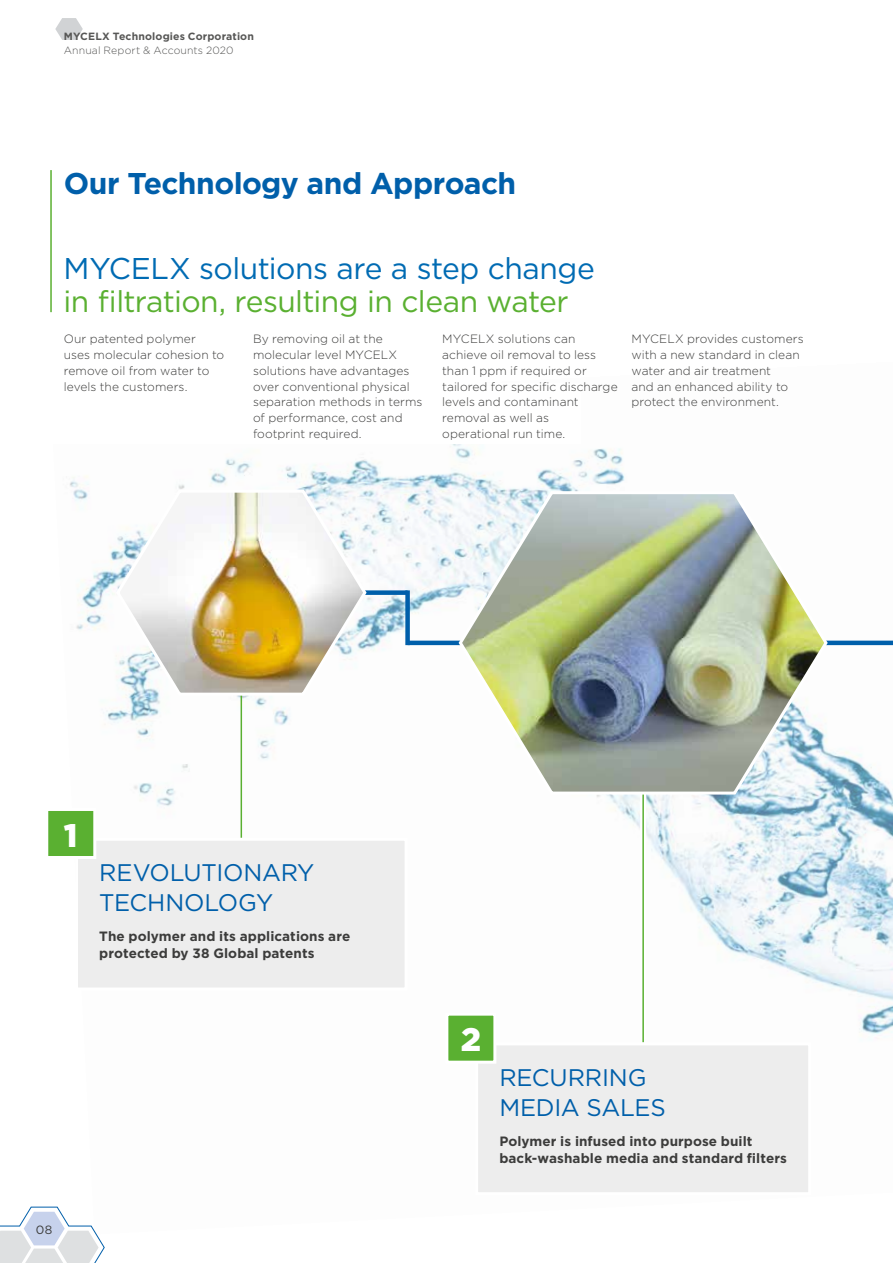
<style>
.page{position:relative;width:893px;height:1263px;background:#fff}
.page>*{position:absolute;margin:0;border:0;box-sizing:border-box;transform-origin:0 0}
.t1{font:900 32.55px "Gotham";color:#fff}
.t2{font:30px "Gotham";letter-spacing:-.02em;color:#5ab031}
.t3{font:30px "Gotham";letter-spacing:-.015em;color:#006bb3}
.t4{font:700 30px "Gotham";letter-spacing:-.02em;color:#005faa}
.t5{font:24px/30px "Gotham";letter-spacing:-.01em;color:#005faa}
.t6{font:700 13.5px/17.2px "Gotham";letter-spacing:.005em;color:#3c3c3b}
.t7{font:300 12px/15.8px "Gotham";letter-spacing:.005em;color:#3c3c3b}
.t8{font:12px "Gotham";color:#3c3c3b}
.t9{font:700 10.5px "Gotham";letter-spacing:.01em;color:#575756}
.t10{font:300 10.5px "Gotham";letter-spacing:.015em;color:#575756}
</style>
<div class="page">
<img style="left:70px;top:444px;width:823px;height:591px">
<div style="left:322px;top:590px;width:86px;height:5px;background:#005faa"></div>
<hr style="left:809px;top:641px;width:84px;height:4px;background:#005faa">
<hr style="left:408px;top:641px;width:102px;height:4px;background:#005faa">
<hr style="left:241px;top:694px;width:1px;height:163px;background:#5ab031">
<div style="left:640px;top:694px;width:6px;height:346px;background:#fff"></div>
<img style="left:114px;top:487px;width:254px;height:210px">
<img style="left:457px;top:488px;width:372px;height:308px">
<hr style="left:642px;top:794px;width:2px;height:248px;background:#5ab031">
<div style="left:405px;top:590px;width:5px;height:55px;background:#005faa"></div>
<hr style="left:50px;top:170px;width:2px;height:142px;background:#5ab031">
<div style="left:477px;top:1044px;width:333px;height:150px;background:#ededed"></div>
<div style="left:475px;top:1042px;width:336px;height:153px;border:3px solid #fff"></div>
<div style="left:77px;top:839px;width:329px;height:150px;background:#ededed"></div>
<div style="left:75px;top:838px;width:333px;height:152px;border:3px solid #fff"></div>
<div style="left:447px;top:1014px;width:48px;height:48px;background:#5ab031"></div>
<div style="left:445px;top:1013px;width:51px;height:51px;border:3px solid #fff"></div>
<div style="left:47px;top:809px;width:48px;height:48px;background:#5ab031"></div>
<div style="left:45px;top:808px;width:51px;height:51px;border:3px solid #fff"></div>
<svg style="left:0;top:1206px;width:105px;height:57px"></svg>
<svg style="left:55px;top:18px;width:28px;height:22px"></svg>
<p class="t9" style="left:64px;top:30px;width:192px">MYCELX Technologies Corporation</p>
<p class="t10" style="left:64px;top:43px;width:171px">Annual Report &amp; Accounts 2020</p>
<h2 class="t4" style="left:64px;top:164px;width:454px">Our Technology and Approach</h2>
<h2 class="t3" style="left:64px;top:249px;width:533px">MYCELX solutions are a step change</h2>
<h2 class="t2" style="left:64px;top:282px;width:506px">in filtration, resulting in clean water</h2>
<p class="t7" style="left:64px;top:331px;width:162px">Our patented polymer uses molecular cohesion to remove oil from water to levels the customers.</p>
<p class="t7" style="left:253px;top:331px;width:171px">By removing oil at the molecular level MYCELX solutions have advantages over conventional physical separation methods in terms of performance, cost and footprint required.</p>
<p class="t7" style="left:442px;top:331px;width:177px">MYCELX solutions can achieve oil removal to less than 1 ppm if required or tailored for specific discharge levels and contaminant removal as well as operational run time.</p>
<p class="t7" style="left:631px;top:331px;width:174px">MYCELX provides customers with a new standard in clean water and air treatment<br>and an enhanced ability to protect the environment.</p>
<h1 class="t1" style="left:64px;top:812px;width:15px">1</h1>
<h3 class="t5" style="left:99px;top:857px;width:217px">REVOLUTIONARY<br>TECHNOLOGY</h3>
<p class="t6" style="left:99px;top:928px;width:252px">The polymer and its applications are protected by 38 Global patents</p>
<p class="t8" style="left:36px;top:1221px;width:18px">08</p>
<h1 class="t1" style="left:461px;top:1017px;width:22px">2</h1>
<h3 class="t5" style="left:499px;top:1062px;width:168px">RECURRING<br>MEDIA SALES</h3>
<p class="t6" style="left:499px;top:1132px;width:289px">Polymer is infused into purpose built back-washable media and standard filters</p>
</div>
